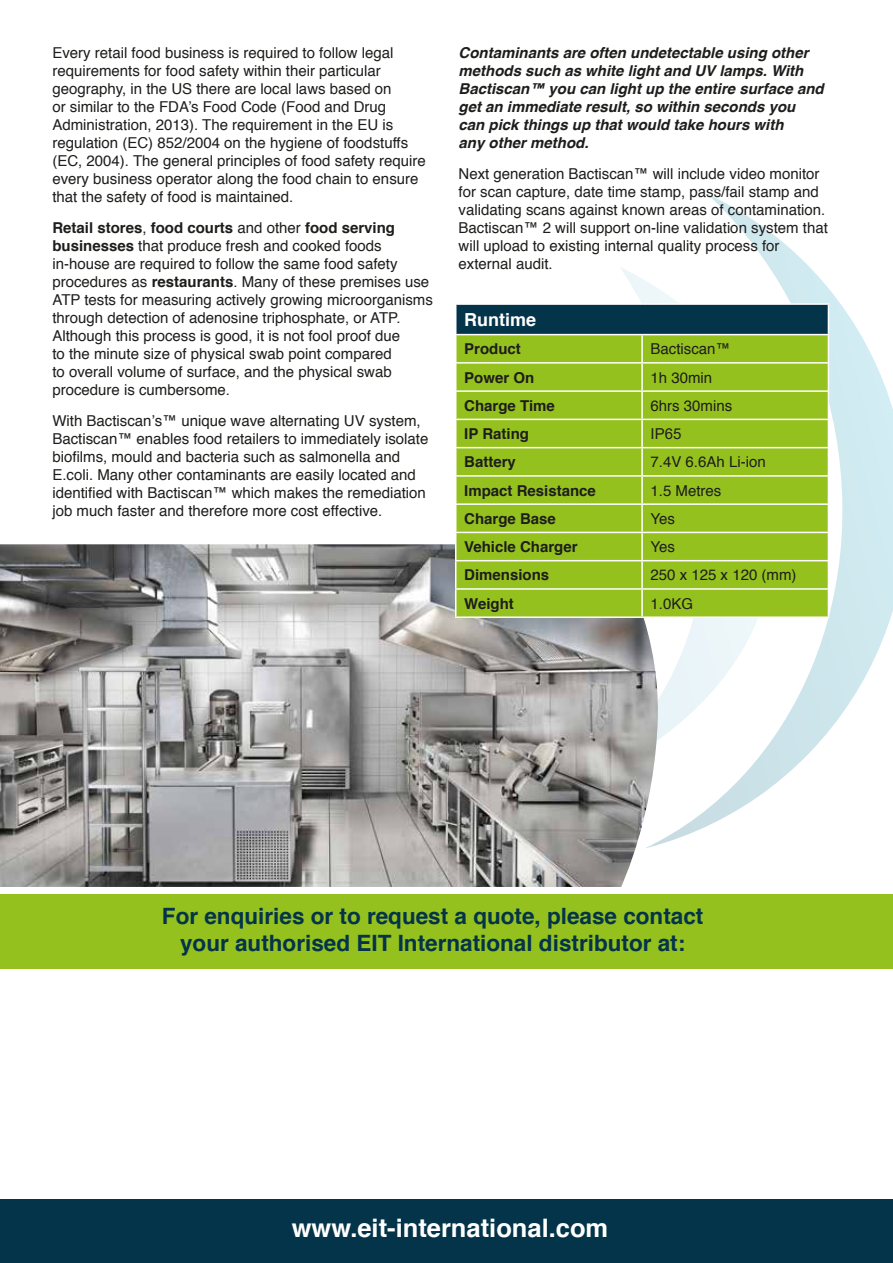
<style>
.page{position:relative;width:893px;height:1263px;background:#fff}
.page>*{position:absolute;margin:0;border:0;box-sizing:border-box;transform-origin:0 0}
.t1{font:700 25.5px "Helvetica";color:#fff}
.t2{font:700 22.5px/27px "Helvetica";color:#043449;text-align:center}
.t3{font:700 18px "Helvetica";color:#fff}
.t4{font:15px/18px "Helvetica";color:#1d1d1b}
.t5{font:italic 700 15px/18px "Helvetica";color:#1d1d1b}
.t6{font:700 15px "Helvetica";color:#1d1d1b}
.t7{font:15px "Arial";color:#1d1d1b}
.s1{font-weight:700}
</style>
<div class="page">
<div style="left:0;top:894px;width:893px;height:75px;background:#95c11f"></div>
<div style="left:0;top:1199px;width:893px;height:64px;background:#043449"></div>
<svg style="left:659px;top:194px;width:234px;height:651px"></svg>
<svg style="left:620px;top:267px;width:192px;height:512px"></svg>
<img style="left:0;top:544px;width:659px;height:343px">
<div style="left:456px;top:304px;width:372px;height:31px;background:#043449"></div>
<div style="left:456px;top:335px;width:372px;height:281px;background:#95c11f"></div>
<hr style="left:455px;top:303px;width:187px;height:2px;background:#fff">
<hr style="left:642px;top:303px;width:187px;height:2px;background:#fff">
<hr style="left:455px;top:334px;width:187px;height:1px;background:#fff">
<hr style="left:642px;top:334px;width:187px;height:1px;background:#fff">
<hr style="left:641px;top:335px;width:2px;height:27px;background:#fff">
<hr style="left:455px;top:362px;width:187px;height:2px;background:#fff">
<hr style="left:642px;top:362px;width:187px;height:2px;background:#fff">
<hr style="left:641px;top:364px;width:2px;height:26px;background:#fff">
<hr style="left:455px;top:390px;width:187px;height:2px;background:#fff">
<hr style="left:642px;top:390px;width:187px;height:2px;background:#fff">
<hr style="left:641px;top:392px;width:2px;height:27px;background:#fff">
<hr style="left:455px;top:419px;width:187px;height:1px;background:#fff">
<hr style="left:642px;top:419px;width:187px;height:1px;background:#fff">
<hr style="left:641px;top:420px;width:2px;height:27px;background:#fff">
<hr style="left:455px;top:447px;width:187px;height:1px;background:#fff">
<hr style="left:642px;top:447px;width:187px;height:1px;background:#fff">
<hr style="left:641px;top:448px;width:2px;height:27px;background:#fff">
<hr style="left:455px;top:475px;width:187px;height:2px;background:#fff">
<hr style="left:642px;top:475px;width:187px;height:2px;background:#fff">
<hr style="left:641px;top:477px;width:2px;height:26px;background:#fff">
<hr style="left:455px;top:503px;width:187px;height:2px;background:#fff">
<hr style="left:642px;top:503px;width:187px;height:2px;background:#fff">
<hr style="left:641px;top:505px;width:2px;height:27px;background:#fff">
<hr style="left:455px;top:532px;width:187px;height:1px;background:#fff">
<hr style="left:642px;top:532px;width:187px;height:1px;background:#fff">
<hr style="left:641px;top:533px;width:2px;height:27px;background:#fff">
<hr style="left:455px;top:560px;width:187px;height:1px;background:#fff">
<hr style="left:642px;top:560px;width:187px;height:1px;background:#fff">
<hr style="left:641px;top:561px;width:2px;height:27px;background:#fff">
<hr style="left:455px;top:588px;width:187px;height:2px;background:#fff">
<svg style="left:455px;top:335px;width:1px;height:281px"></svg>
<hr style="left:642px;top:588px;width:187px;height:2px;background:#fff">
<hr style="left:641px;top:590px;width:2px;height:26px;background:#fff">
<svg style="left:828px;top:305px;width:1px;height:311px"></svg>
<hr style="left:455px;top:616px;width:187px;height:2px;background:#fff">
<hr style="left:642px;top:616px;width:187px;height:2px;background:#fff">
<p class="t4" style="left:52px;top:44px;width:375px">Every retail food business is required to follow legal requirements for food safety within their particular geography, in the US there are local laws based on<br>or similar to the FDA’s Food Code (Food and Drug Administration, 2013). The requirement in the EU is regulation (EC) 852/2004 on the hygiene of foodstuffs (EC, 2004). The general principles of food safety require every business operator along the food chain to ensure that the safety of food is maintained.</p>
<p class="t4" style="left:52px;top:219px;width:382px"><span class="s1">Retail stores</span>, <span class="s1">food courts</span> and other <span class="s1">food serving businesses</span> that produce fresh and cooked foods in-house are required to follow the same food safety procedures as <span class="s1">restaurants</span>. Many of these premises use ATP tests for measuring actively growing microorganisms through detection of adenosine triphosphate, or ATP.<br>Although this process is good, it is not fool proof due<br>to the minute size of physical swab point compared<br>to overall volume of surface, and the physical swab procedure is cumbersome.</p>
<p class="t4" style="left:52px;top:412px;width:377px">With Bactiscan’s™ unique wave alternating UV system, Bactiscan™ enables food retailers to immediately isolate biofilms, mould and bacteria such as salmonella and E.coli. Many other contaminants are easily located and identified with Bactiscan™ which makes the remediation job much faster and therefore more cost effective.</p>
<p class="t5" style="left:459px;top:44px;width:367px">Contaminants are often undetectable using other methods such as white light and UV lamps. With Bactiscan™ you can light up the entire surface and get an immediate result, so within seconds you can pick things up that would take hours with<br>any other method.</p>
<p class="t4" style="left:459px;top:165px;width:371px">Next generation Bactiscan™ will include video monitor for scan capture, date time stamp, pass/fail stamp and validating scans against known areas of contamination.<br>Bactiscan™ 2 will support on-line validation system that will upload to existing internal quality process for external audit.</p>
<p class="t3" style="left:464px;top:305px;width:73px">Runtime</p>
<p class="t6" style="left:464px;top:337px;width:58px">Product</p>
<p class="t4" style="left:651px;top:341px;width:82px">Bactiscan™</p>
<p class="t6" style="left:464px;top:365px;width:72px">Power On</p>
<p class="t4" style="left:651px;top:369px;width:63px">1h 30min</p>
<p class="t6" style="left:464px;top:393px;width:92px">Charge Time</p>
<p class="t4" style="left:651px;top:397px;width:83px">6hrs 30mins</p>
<p class="t6" style="left:464px;top:422px;width:66px">IP Rating</p>
<p class="t7" style="left:651px;top:423px;width:32px">IP65</p>
<p class="t6" style="left:464px;top:450px;width:53px">Battery</p>
<p class="t4" style="left:651px;top:454px;width:117px">7.4V 6.6Ah Li-ion</p>
<p class="t6" style="left:464px;top:478px;width:133px">Impact Resistance</p>
<p class="t4" style="left:651px;top:482px;width:72px">1.5 Metres</p>
<p class="t6" style="left:464px;top:506px;width:93px">Charge Base</p>
<p class="t4" style="left:651px;top:510px;width:26px">Yes</p>
<p class="t6" style="left:464px;top:535px;width:115px">Vehicle Charger</p>
<p class="t4" style="left:651px;top:538px;width:26px">Yes</p>
<p class="t6" style="left:464px;top:563px;width:87px">Dimensions</p>
<p class="t4" style="left:651px;top:567px;width:147px">250 x 125 x 120 (mm)</p>
<p class="t6" style="left:464px;top:591px;width:51px">Weight</p>
<p class="t4" style="left:651px;top:595px;width:44px">1.0KG</p>
<h2 class="t2" style="left:162px;top:903px;width:543px">For enquiries or to request a quote, please contact your authorised EIT International distributor at:</h2>
<h1 class="t1" style="left:292px;top:1208px;width:318px">www.eit-international.com</h1>
</div>
